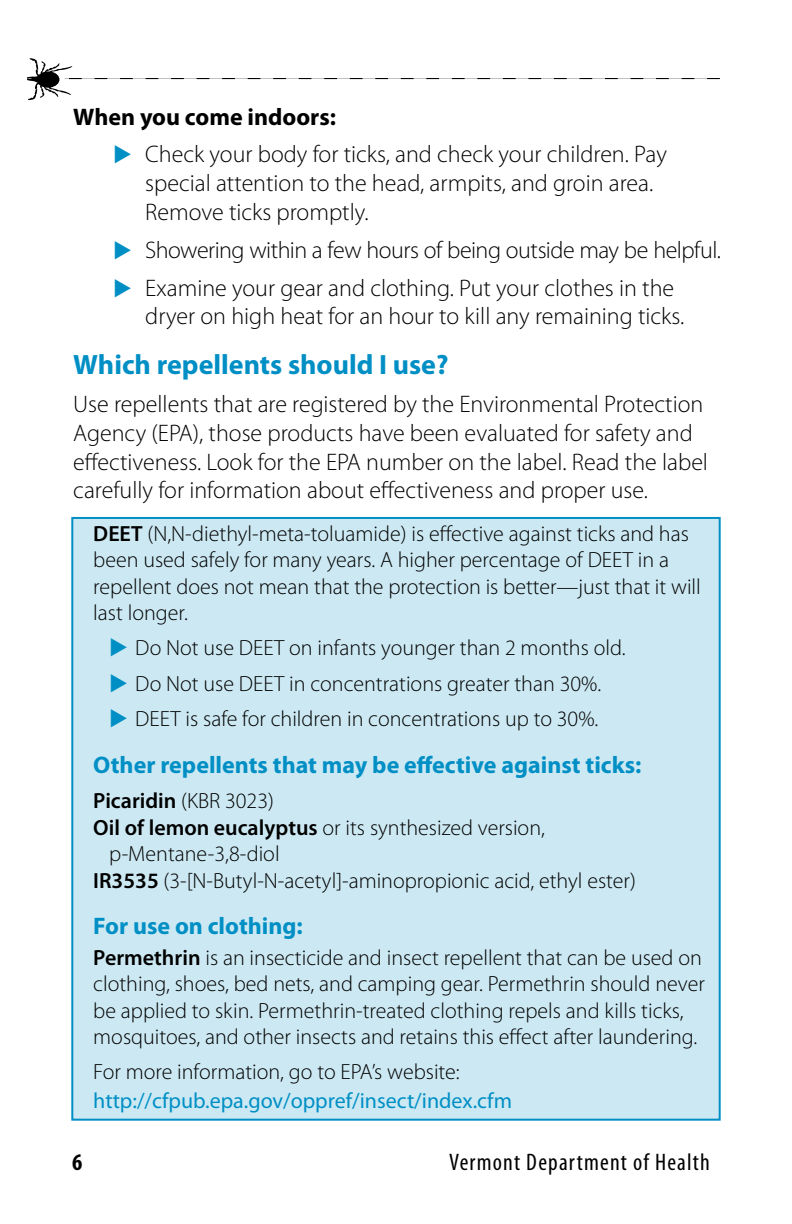
<style>
.page{position:relative;width:792px;height:1224px;background:#fff}
.page>*{position:absolute;margin:0;border:0;box-sizing:border-box;transform-origin:0 0}
.t1{font:700 28px "Myriad Pro";color:#008fc5}
.t2{font:300 24px/28.8px "Myriad Pro";color:#000}
.t3{font:700 24px "Myriad Pro";color:#008fc5}
.t4{font:300 24px "Myriad Pro";letter-spacing:-.02em;color:#000}
.t5{font:condensed 24px "Myriad Pro";letter-spacing:.05em;color:#000}
.t6{font:700 24px "Myriad Pro";color:#000}
.t7{font:700 condensed 24px "Myriad Pro";color:#000}
.t8{font:300 22px/26.4px "Myriad Pro";color:#000}
.t9{font:22px "Myriad Pro";color:#008fc5}
.t10{font:600 22px "Myriad Pro";color:#000}
.s1{color:#008fc5}
.s2{font-weight:600}
.s3{font-weight:300}
</style>
<div class="page">
<svg style="left:27px;top:58px;width:693px;height:42px"></svg>
<div style="left:71px;top:517px;width:650px;height:604px;background:#cce9f3;border:2px solid #008fc5"></div>
<p class="t6" style="left:73px;top:101px;width:264px">When you come indoors:</p>
<p class="t2" style="left:145px;top:140px;width:523px;text-indent:-32px"><span class="s1">◆</span> Check your body for ticks, and check your children. Pay special attention to the head, armpits, and groin area.<br>Remove ticks promptly.</p>
<p class="t4" style="left:113px;top:235px;width:609px"><span class="s1">◆</span> Showering within a few hours of being outside may be helpful.</p>
<p class="t2" style="left:145px;top:273px;width:540px;text-indent:-32px"><span class="s1">◆</span> Examine your gear and clothing. Put your clothes in the dryer on high heat for an hour to kill any remaining ticks.</p>
<p class="t1" style="left:73px;top:346px;width:377px">Which repellents should I use?</p>
<p class="t2" style="left:73px;top:389px;width:636px">Use repellents that are registered by the Environmental Protection Agency (EPA), those products have been evaluated for safety and effectiveness. Look for the EPA number on the label. Read the label carefully for information about effectiveness and proper use.</p>
<p class="t8" style="left:93px;top:520px;width:609px"><span class="s2">DEET</span> (N,N-diethyl-meta-toluamide) is effective against ticks and has been used safely for many years. A higher percentage of DEET in a repellent does not mean that the protection is better—just that it will last longer.</p>
<p class="t8" style="left:109px;top:635px;width:518px"><span class="s1">◆</span> Do Not use DEET on infants younger than 2 months old.</p>
<p class="t8" style="left:109px;top:670px;width:493px"><span class="s1">◆</span> Do Not use DEET in concentrations greater than 30%.</p>
<p class="t8" style="left:109px;top:706px;width:491px"><span class="s1">◆</span> DEET is safe for children in concentrations up to 30%.</p>
<p class="t3" style="left:93px;top:749px;width:550px">Other repellents that may be effective against ticks:</p>
<p class="t10" style="left:93px;top:787px;width:182px">Picaridin <span class="s3">(KBR 3023)</span></p>
<p class="t8" style="left:93px;top:814px;width:453px"><span class="s2">Oil of lemon eucalyptus</span> or its synthesized version,</p>
<p class="t8" style="left:109px;top:841px;width:172px">p-Mentane-3,8-diol</p>
<p class="t8" style="left:93px;top:867px;width:544px"><span class="s2">IR3535</span> (3-[N-Butyl-N-acetyl]-aminopropionic acid, ethyl ester)</p>
<p class="t3" style="left:93px;top:911px;width:211px">For use on clothing:</p>
<p class="t8" style="left:93px;top:944px;width:613px"><span class="s2">Permethrin</span> is an insecticide and insect repellent that can be used on clothing, shoes, bed nets, and camping gear. Permethrin should never be applied to skin. Permethrin-treated clothing repels and kills ticks, mosquitoes, and other insects and retains this effect after laundering.</p>
<p class="t8" style="left:93px;top:1059px;width:368px">For more information, go to EPA’s website:</p>
<p class="t9" style="left:93px;top:1087px;width:420px">http://cfpub.epa.gov/oppref/insect/index.cfm</p>
<p class="t7" style="left:72px;top:1147px;width:12px">6</p>
<p class="t5" style="left:449px;top:1148px;width:262px">Vermont Department of Health</p>
</div>
